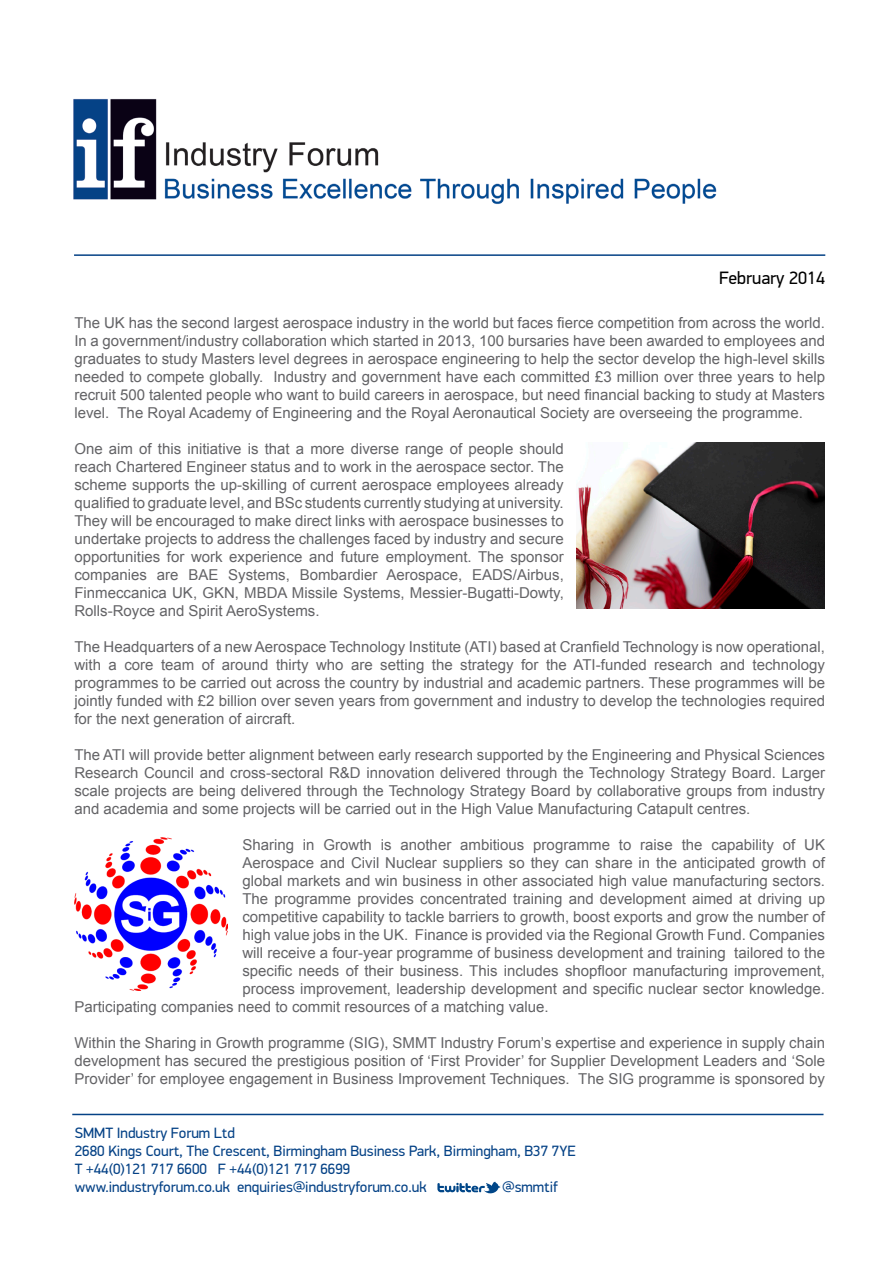
<style>
.page{position:relative;width:893px;height:1263px;background:#fff}
.page>*{position:absolute;margin:0;border:0;box-sizing:border-box;transform-origin:0 0}
.t1{font:18px "PF Din Display Pro";color:#000}
.t2{font:15px/18px "Arial";color:#636366;text-align:justify}
.t3{font:15px/18px "PF Din Display Pro";color:#054286}
</style>
<div class="page">
<hr style="left:74px;top:254px;width:751px;height:2px;background:#054286">
<hr style="left:72px;top:1114px;width:751px;height:1px;background:#054286">
<img style="left:73px;top:99px;width:644px;height:105px">
<svg style="left:437px;top:1182px;width:63px;height:12px"></svg>
<img style="left:577px;top:443px;width:248px;height:166px">
<img style="left:74px;top:837px;width:154px;height:154px">
<p class="t1" style="left:719px;top:267px;width:107px">February 2014</p>
<p class="t2" style="left:74px;top:314px;width:752px">The UK has the second largest aerospace industry in the world but faces fierce competition from across the world.<br>In a government/industry collaboration which started in 2013, 100 bursaries have been awarded to employees and graduates to study Masters level degrees in aerospace engineering to help the sector develop the high-level skills needed to compete globally. Industry and government have each committed £3 million over three years to help recruit 500 talented people who want to build careers in aerospace, but need financial backing to study at Masters level. The Royal Academy of Engineering and the Royal Aeronautical Society are overseeing the programme.</p>
<p class="t2" style="left:74px;top:440px;width:491px">One aim of this initiative is that a more diverse range of people should reach Chartered Engineer status and to work in the aerospace sector. The scheme supports the up-skilling of current aerospace employees already qualified to graduate level, and BSc students currently studying at university.<br>They will be encouraged to make direct links with aerospace businesses to undertake projects to address the challenges faced by industry and secure opportunities for work experience and future employment. The sponsor companies are BAE Systems, Bombardier Aerospace, EADS/Airbus, Finmeccanica UK, GKN, MBDA Missile Systems, Messier-Bugatti-Dowty, Rolls-Royce and Spirit AeroSystems.</p>
<p class="t2" style="left:74px;top:638px;width:752px">The Headquarters of a new Aerospace Technology Institute (ATI) based at Cranfield Technology is now operational, with a core team of around thirty who are setting the strategy for the ATI-funded research and technology programmes to be carried out across the country by industrial and academic partners. These programmes will be jointly funded with £2 billion over seven years from government and industry to develop the technologies required for the next generation of aircraft.</p>
<p class="t2" style="left:74px;top:746px;width:752px">The ATI will provide better alignment between early research supported by the Engineering and Physical Sciences Research Council and cross-sectoral R&amp;D innovation delivered through the Technology Strategy Board. Larger scale projects are being delivered through the Technology Strategy Board by collaborative groups from industry and academia and some projects will be carried out in the High Value Manufacturing Catapult centres.</p>
<p class="t2" style="left:242px;top:836px;width:584px">Sharing in Growth is another ambitious programme to raise the capability of UK</p>
<p class="t2" style="left:242px;top:854px;width:584px">Aerospace and Civil Nuclear suppliers so they can share in the anticipated growth of</p>
<p class="t2" style="left:242px;top:872px;width:584px">global markets and win business in other associated high value manufacturing sectors.</p>
<p class="t2" style="left:242px;top:890px;width:584px">The programme provides concentrated training and development aimed at driving up</p>
<p class="t2" style="left:242px;top:908px;width:584px">competitive capability to tackle barriers to growth, boost exports and grow the number of</p>
<p class="t2" style="left:242px;top:926px;width:584px">high value jobs in the UK. Finance is provided via the Regional Growth Fund. Companies</p>
<p class="t2" style="left:242px;top:944px;width:584px">will receive a four-year programme of business development and training tailored to the</p>
<p class="t2" style="left:242px;top:962px;width:584px">specific needs of their business. This includes shopfloor manufacturing improvement,</p>
<p class="t2" style="left:242px;top:980px;width:584px">process improvement, leadership development and specific nuclear sector knowledge.</p>
<p class="t2" style="left:74px;top:998px;width:476px">Participating companies need to commit resources of a matching value.</p>
<p class="t2" style="left:74px;top:1034px;width:752px">Within the Sharing in Growth programme (SIG), SMMT Industry Forum’s expertise and experience in supply chain development has secured the prestigious position of ‘First Provider’ for Supplier Development Leaders and ‘Sole Provider’ for employee engagement in Business Improvement Techniques. The SIG programme is sponsored by</p>
<p class="t3" style="left:75px;top:1124px;width:503px">SMMT Industry Forum Ltd<br>2680 Kings Court, The Crescent, Birmingham Business Park, Birmingham, B37 7YE<br>T +44(0)121 717 6600 F +44(0)121 717 6699</p>
<p class="t3" style="left:75px;top:1178px;width:353px">www.industryforum.co.uk enquiries@industryforum.co.uk</p>
<p class="t3" style="left:502px;top:1178px;width:57px">@smmtif</p>
</div>
